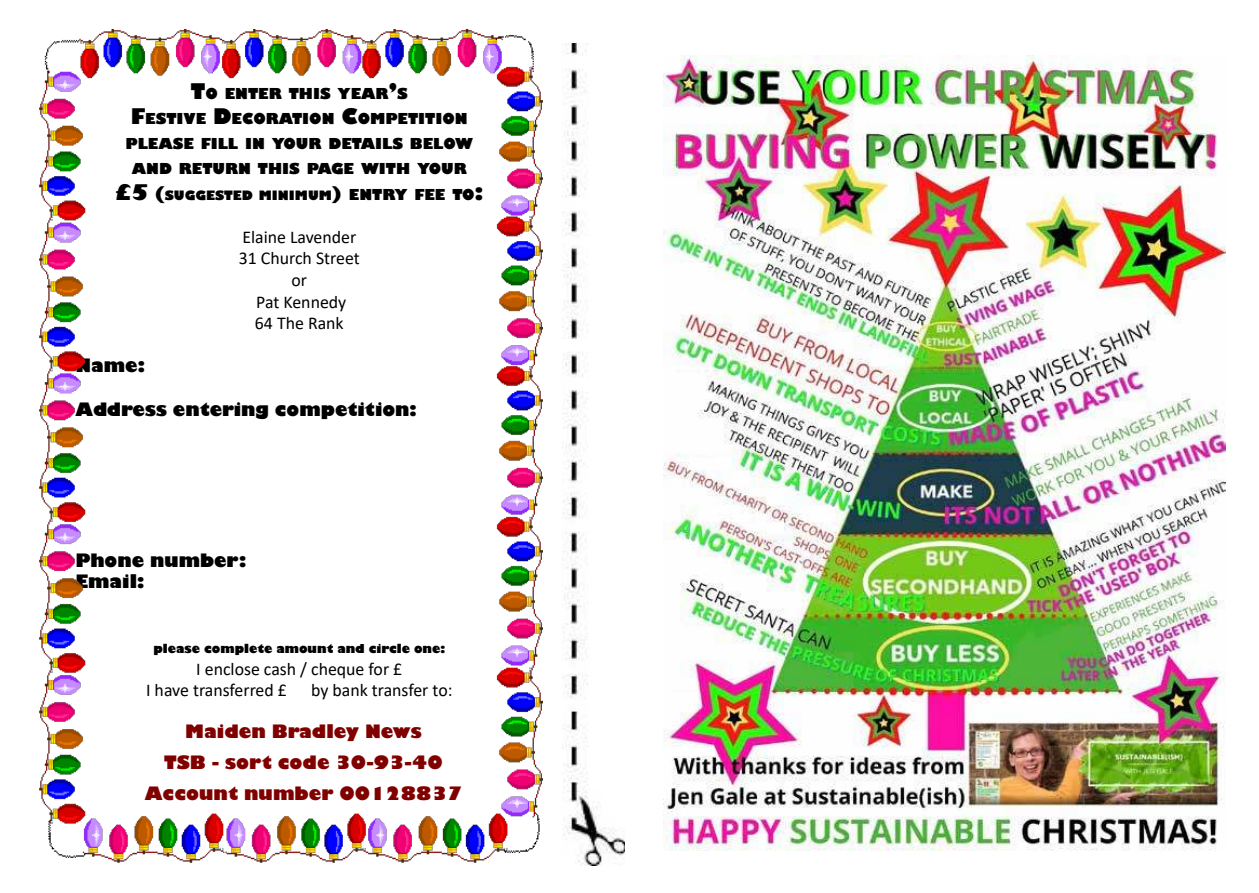
<style>
.page{position:relative;width:1259px;height:893px;background:#fff}
.page>*{position:absolute;margin:0;border:0;box-sizing:border-box;transform-origin:0 0}
.t1{font:18px/21.6px "Calibri";color:#000;text-align:center}
.t2{font:800 18px/31.5px "Gill Sans";color:#800000;text-align:center}
.t3{font:800 18px/21.6px "Gill Sans";color:#000}
.t4{font:800 14.7px/25.2px "Gill Sans";color:#000;text-align:center}
.t5{font:800 12.6px "Gill Sans";color:#000}
.t6{font:800 12px "Gill Sans";color:#000}
.s1{font-size:21px}
.s2{font-size:18px}
.s3{font-size:14.7px}
</style>
<div class="page">
<img style="left:39px;top:29px;width:504px;height:834px">
<img style="left:562px;top:43px;width:62px;height:822px">
<img style="left:663px;top:56px;width:562px;height:794px">
<p class="t4" style="left:126px;top:82px;width:349px"><span class="s1">T</span>O ENTER THIS YEAR<span class="s1">’</span>S<br><span class="s1">F</span>ESTIVE <span class="s1">D</span>ECORATION <span class="s1">C</span>OMPETITION<br>PLEASE FILL IN YOUR DETAILS BELOW<br>AND RETURN THIS PAGE WITH YOUR</p>
<p class="t5" style="left:115px;top:190px;width:369px"><span class="s1">£5</span> <span class="s2">(</span>SUGGESTED MINIMUM<span class="s2">)</span> <span class="s3">ENTRY FEE TO</span><span class="s1">:</span></p>
<p class="t1" style="left:239px;top:227px;width:122px">Elaine Lavender<br>31 Church Street or<br>Pat Kennedy<br>64 The Rank</p>
<p class="t3" style="left:75px;top:356px;width:71px">Name:</p>
<p class="t3" style="left:75px;top:399px;width:343px">Address entering competition:</p>
<p class="t3" style="left:75px;top:551px;width:172px">Phone number:<br>Email:</p>
<p class="t6" style="left:153px;top:644px;width:293px">please complete amount and circle one:</p>
<p class="t1" style="left:146px;top:658px;width:258px;text-align:left;text-indent:50px">I enclose cash / cheque for £<br>I have transferred £</p>
<p class="t1" style="left:311px;top:679px;width:143px">by bank transfer to:</p>
<p class="t2" style="left:145px;top:716px;width:319px">Maiden Bradley News<br>TSB - sort code 30-93-40<br>Account number 00128837</p>
</div>
